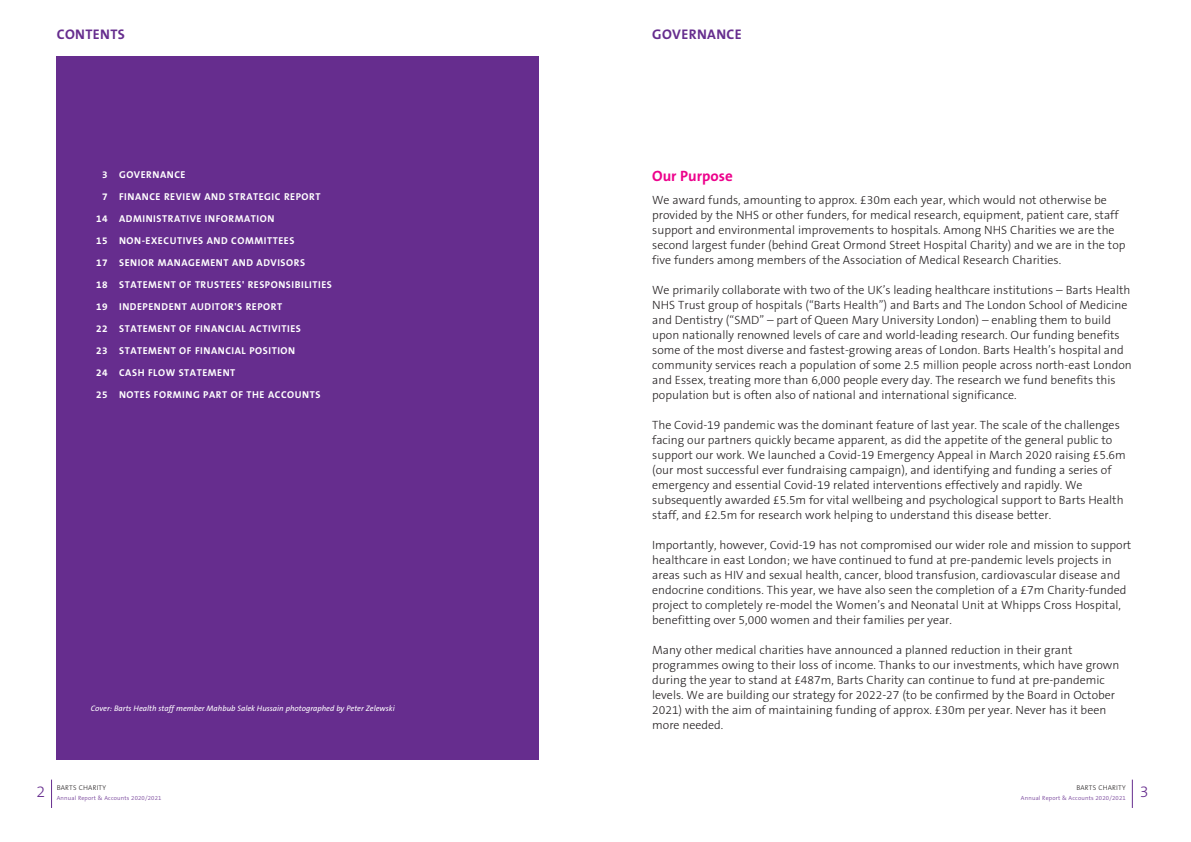
<style>
.page{position:relative;width:1191px;height:842px;background:#fff}
.page>*{position:absolute;margin:0;border:0;box-sizing:border-box;transform-origin:0 0}
.t1{font:300 16px "The Sans B W3";color:#662d8e}
.t2{font:700 15px "The Sans B W7";color:#ed028c}
.t3{font:700 14px "The Sans B W7";letter-spacing:.03em;color:#662d8e}
.t4{font:300 12px/15px "The Sans B W3";color:#231f20}
.t5{font:700 10px "The Sans B W7";letter-spacing:.055em;color:#fff}
.t6{font:italic 8px "The Sans B W5 Plain";color:#fff}
.t7{font:300 7px "The Sans B W3";letter-spacing:.03em;color:#231f20}
.t8{font:300 6px "The Sans B W3";letter-spacing:.03em;color:#662d8e}
</style>
<div class="page">
<svg style="left:1132px;top:780px;width:1px;height:28px"></svg>
<svg style="left:51px;top:780px;width:1px;height:28px"></svg>
<div style="left:57px;top:57px;width:482px;height:703px;background:#662d8e"></div>
<p class="t3" style="left:57px;top:28px;width:70px">CONTENTS</p>
<p class="t3" style="left:652px;top:28px;width:91px">GOVERNANCE</p>
<p class="t5" style="left:102px;top:170px;width:85px">3 GOVERNANCE</p>
<p class="t5" style="left:102px;top:192px;width:220px">7 FINANCE REVIEW AND STRATEGIC REPORT</p>
<p class="t5" style="left:96px;top:214px;width:180px">14 ADMINISTRATIVE INFORMATION</p>
<p class="t5" style="left:96px;top:236px;width:200px">15 NON-EXECUTIVES AND COMMITTEES</p>
<p class="t5" style="left:96px;top:258px;width:210px">17 SENIOR MANAGEMENT AND ADVISORS</p>
<p class="t5" style="left:96px;top:280px;width:237px">18 STATEMENT OF TRUSTEES' RESPONSIBILITIES</p>
<p class="t5" style="left:96px;top:302px;width:187px">19 INDEPENDENT AUDITOR'S REPORT</p>
<p class="t5" style="left:96px;top:324px;width:206px">22 STATEMENT OF FINANCIAL ACTIVITIES</p>
<p class="t5" style="left:96px;top:346px;width:200px">23 STATEMENT OF FINANCIAL POSITION</p>
<p class="t5" style="left:96px;top:368px;width:141px">24 CASH FLOW STATEMENT</p>
<p class="t5" style="left:96px;top:390px;width:226px">25 NOTES FORMING PART OF THE ACCOUNTS</p>
<p class="t6" style="left:91px;top:705px;width:305px">Cover: Barts Health staff member Mahbub Salek Hussain photographed by Peter Zelewski</p>
<p class="t2" style="left:652px;top:170px;width:82px">Our Purpose</p>
<p class="t4" style="left:652px;top:193px;width:475px">We award funds, amounting to approx. £30m each year, which would not otherwise be provided by the NHS or other funders, for medical research, equipment, patient care, staff support and environmental improvements to hospitals. Among NHS Charities we are the second largest funder (behind Great Ormond Street Hospital Charity) and we are in the top five funders among members of the Association of Medical Research Charities.</p>
<p class="t4" style="left:652px;top:283px;width:481px">We primarily collaborate with two of the UK’s leading healthcare institutions – Barts Health NHS Trust group of hospitals (“Barts Health”) and Barts and The London School of Medicine and Dentistry (“SMD” – part of Queen Mary University London) – enabling them to build upon nationally renowned levels of care and world-leading research. Our funding benefits some of the most diverse and fastest-growing areas of London. Barts Health’s hospital and community services reach a population of some 2.5 million people across north-east London and Essex, treating more than 6,000 people every day. The research we fund benefits this population but is often also of national and international significance.</p>
<p class="t4" style="left:652px;top:418px;width:475px">The Covid-19 pandemic was the dominant feature of last year. The scale of the challenges facing our partners quickly became apparent, as did the appetite of the general public to support our work. We launched a Covid-19 Emergency Appeal in March 2020 raising £5.6m (our most successful ever fundraising campaign), and identifying and funding a series of emergency and essential Covid-19 related interventions effectively and rapidly. We subsequently awarded £5.5m for vital wellbeing and psychological support to Barts Health staff, and £2.5m for research work helping to understand this disease better.</p>
<p class="t4" style="left:652px;top:538px;width:481px">Importantly, however, Covid-19 has not compromised our wider role and mission to support healthcare in east London; we have continued to fund at pre-pandemic levels projects in areas such as HIV and sexual health, cancer, blood transfusion, cardiovascular disease and endocrine conditions. This year, we have also seen the completion of a £7m Charity-funded project to completely re-model the Women’s and Neonatal Unit at Whipps Cross Hospital, benefitting over 5,000 women and their families per year.</p>
<p class="t4" style="left:652px;top:643px;width:468px">Many other medical charities have announced a planned reduction in their grant programmes owing to their loss of income. Thanks to our investments, which have grown during the year to stand at £487m, Barts Charity can continue to fund at pre-pandemic levels. We are building our strategy for 2022-27 (to be confirmed by the Board in October 2021) with the aim of maintaining funding of approx. £30m per year. Never has it been more needed.</p>
<p class="t1" style="left:37px;top:785px;width:10px">2</p>
<p class="t7" style="left:57px;top:785px;width:51px">BARTS CHARITY</p>
<p class="t8" style="left:57px;top:796px;width:106px">Annual Report &amp; Accounts 2020/2021</p>
<p class="t7" style="left:1076px;top:785px;width:51px">BARTS CHARITY</p>
<p class="t8" style="left:1021px;top:796px;width:106px">Annual Report &amp; Accounts 2020/2021</p>
<p class="t1" style="left:1139px;top:785px;width:10px">3</p>
</div>
